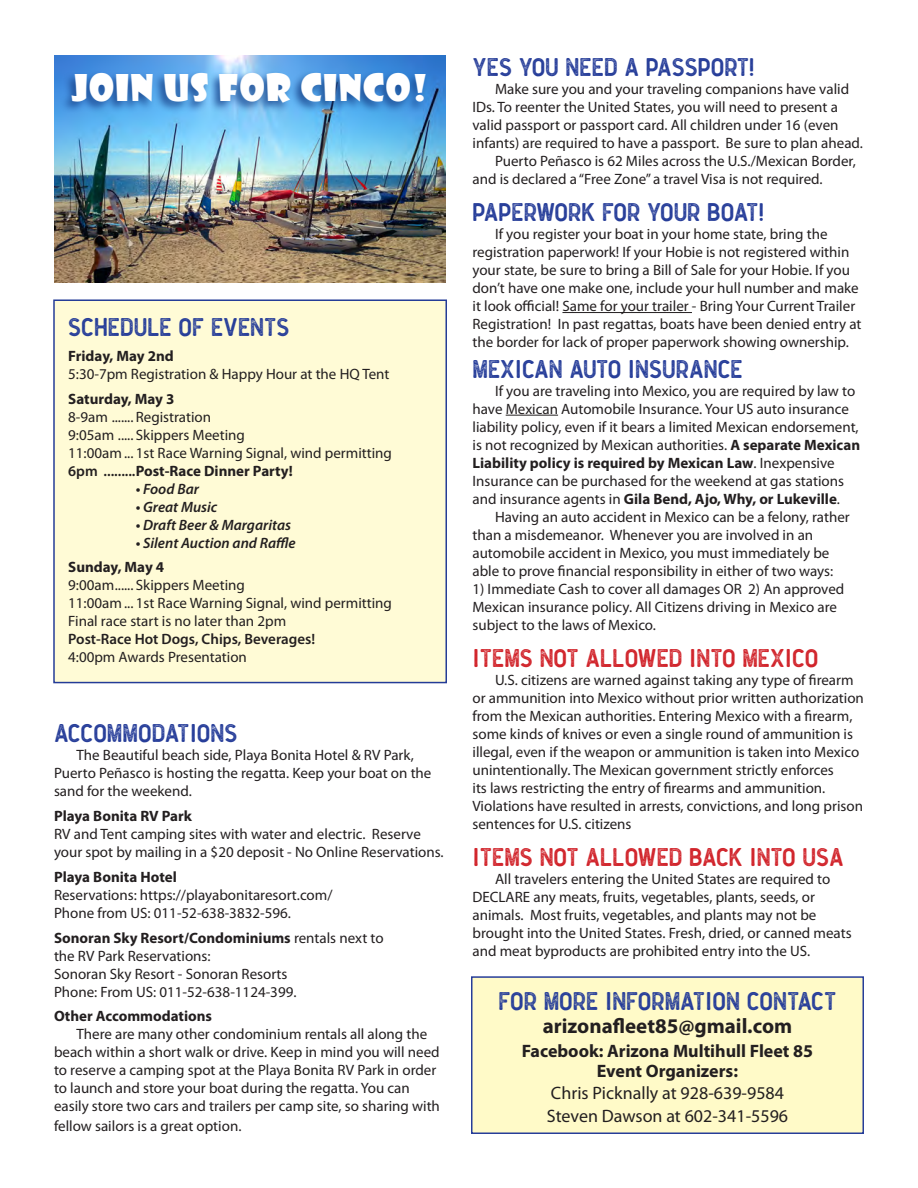
<style>
.page{position:relative;width:918px;height:1188px;background:#fff}
.page>*{position:absolute;margin:0;border:0;box-sizing:border-box;transform-origin:0 0}
.t1{font:36px "Showcard Gothic";letter-spacing:.04em;color:#fff}
.t2{font:25.5px "Florest Textured";color:#263d99}
.t3{font:25.5px "Florest Textured";color:#d1232a}
.t4{font:700 21px "Myriad Pro";color:#231f20}
.t5{font:18px "Myriad Pro";color:#231f20}
.t6{font:700 18px "Myriad Pro";color:#231f20}
.t7{font:15px/18px "Myriad Pro";color:#231f20}
.t8{font:700 15px "Myriad Pro";color:#231f20}
.t9{font:italic 600 15px "Myriad Pro";color:#231f20}
.t10{font:600 15px "Myriad Pro";color:#231f20}
.s1{font-weight:600}
.s2{font-weight:400}
.s3{font-weight:700}
</style>
<div class="page">
<hr style="left:562px;top:312px;width:130px;height:1px;background:#231f20">
<hr style="left:506px;top:415px;width:52px;height:1px;background:#231f20">
<div style="left:472px;top:977px;width:391px;height:156px;background:#fffac8"></div>
<div style="left:471px;top:976px;width:393px;height:158px;border:2px solid #263d99"></div>
<img style="left:54px;top:55px;width:391px;height:228px">
<div style="left:60px;top:70px;width:368px;height:45px;background:#1a478e;opacity:.83"></div>
<div style="left:54px;top:300px;width:392px;height:383px;background:#fffbd6"></div>
<div style="left:53px;top:299px;width:394px;height:384px;border:2px solid #243c97"></div>
<p class="t1" style="left:71px;top:64px;width:358px">JOIN US FOR CINCO!</p>
<p class="t2" style="left:68px;top:316px;width:223px">SCHEDULE OF EVENTS</p>
<p class="t8" style="left:68px;top:347px;width:107px">Friday, May 2nd</p>
<p class="t7" style="left:68px;top:365px;width:323px">5:30-7pm Registration &amp; Happy Hour at the HQ Tent</p>
<p class="t8" style="left:68px;top:390px;width:108px">Saturday, May 3</p>
<p class="t7" style="left:68px;top:408px;width:144px">8-9am ....... Registration</p>
<p class="t7" style="left:68px;top:426px;width:178px">9:05am ..... Skippers Meeting</p>
<p class="t7" style="left:68px;top:444px;width:325px">11:00am ... 1st Race Warning Signal, wind permitting</p>
<p class="t8" style="left:68px;top:462px;width:226px"><span class="s1">6pm .........</span>Post-Race Dinner Party!</p>
<p class="t9" style="left:136px;top:480px;width:65px">• Food Bar</p>
<p class="t9" style="left:136px;top:498px;width:83px">• Great Music</p>
<p class="t9" style="left:136px;top:516px;width:157px">• Draft Beer &amp; Margaritas</p>
<p class="t9" style="left:136px;top:534px;width:162px">• Silent Auction and Raffle</p>
<p class="t8" style="left:68px;top:559px;width:97px">Sunday, May 4</p>
<p class="t7" style="left:68px;top:577px;width:178px">9:00am...... Skippers Meeting</p>
<p class="t7" style="left:68px;top:595px;width:325px">11:00am ... 1st Race Warning Signal, wind permitting</p>
<p class="t7" style="left:68px;top:613px;width:219px">Final race start is no later than 2pm</p>
<p class="t10" style="left:68px;top:631px;width:248px">Post-Race Hot Dogs, Chips, Beverages!</p>
<p class="t7" style="left:68px;top:649px;width:180px">4:00pm Awards Presentation</p>
<p class="t2" style="left:54px;top:722px;width:185px">ACCOMMODATIONS</p>
<p class="t7" style="left:54px;top:747px;width:379px;text-indent:22px">The Beautiful beach side, Playa Bonita Hotel &amp; RV Park,<br>Puerto Peñasco is hosting the regatta. Keep your boat on the sand for the weekend.</p>
<p class="t8" style="left:54px;top:808px;width:139px">Playa Bonita RV Park</p>
<p class="t7" style="left:54px;top:825px;width:391px">RV and Tent camping sites with water and electric. Reserve your spot by mailing in a $20 deposit - No Online Reservations.</p>
<p class="t8" style="left:54px;top:868px;width:124px">Playa Bonita Hotel</p>
<p class="t7" style="left:54px;top:886px;width:280px">Reservations: https://playabonitaresort.com/</p>
<p class="t7" style="left:54px;top:904px;width:238px">Phone from US: 011-52-638-3832-596.</p>
<p class="t8" style="left:54px;top:929px;width:331px">Sonoran Sky Resort/Condominiums <span class="s2">rentals next to</span></p>
<p class="t7" style="left:54px;top:947px;width:158px">the RV Park Reservations:</p>
<p class="t7" style="left:54px;top:965px;width:235px">Sonoran Sky Resort - Sonoran Resorts</p>
<p class="t7" style="left:54px;top:983px;width:244px">Phone: From US: 011-52-638-1124-399.</p>
<p class="t8" style="left:54px;top:1008px;width:160px">Other Accommodations</p>
<p class="t7" style="left:54px;top:1026px;width:387px;text-indent:22px">There are many other condominium rentals all along the beach within a short walk or drive. Keep in mind you will need to reserve a camping spot at the Playa Bonita RV Park in order to launch and store your boat during the regatta. You can easily store two cars and trailers per camp site, so sharing with</p>
<p class="t7" style="left:54px;top:1117px;width:189px">fellow sailors is a great option.</p>
<p class="t2" style="left:472px;top:55px;width:283px">YES YOU NEED A PASSPORT!</p>
<p class="t7" style="left:472px;top:80px;width:392px;text-indent:22px">Make sure you and your traveling companions have valid IDs. To reenter the United States, you will need to present a valid passport or passport card. All children under 16 (even infants) are required to have a passport. Be sure to plan ahead.</p>
<p class="t7" style="left:472px;top:152px;width:385px;text-indent:22px">Puerto Peñasco is 62 Miles across the U.S./Mexican Border, and is declared a “Free Zone” a travel Visa is not required.</p>
<p class="t2" style="left:472px;top:201px;width:293px">PAPERWORK FOR YOUR BOAT!</p>
<p class="t7" style="left:472px;top:225px;width:390px;text-indent:22px">If you register your boat in your home state, bring the registration paperwork! If your Hobie is not registered within your state, be sure to bring a Bill of Sale for your Hobie. If you don’t have one make one, include your hull number and make it look official! Same for your trailer - Bring Your Current Trailer Registration! In past regattas, boats have been denied entry at the border for lack of proper paperwork showing ownership.</p>
<p class="t2" style="left:472px;top:357px;width:272px">MEXICAN AUTO INSURANCE</p>
<p class="t7" style="left:472px;top:382px;width:389px;text-indent:22px">If you are traveling into Mexico, you are required by law to have Mexican Automobile Insurance. Your US auto insurance liability policy, even if it bears a limited Mexican endorsement, is not recognized by Mexican authorities. <span class="s3">A separate Mexican Liability policy is required by Mexican Law</span>. Inexpensive Insurance can be purchased for the weekend at gas stations and insurance agents in <span class="s3">Gila Bend, Ajo, Why, or Lukeville</span>.</p>
<p class="t7" style="left:472px;top:508px;width:379px;text-indent:22px">Having an auto accident in Mexico can be a felony, rather than a misdemeanor. Whenever you are involved in an automobile accident in Mexico, you must immediately be able to prove financial responsibility in either of two ways:</p>
<p class="t7" style="left:472px;top:580px;width:373px">1) Immediate Cash to cover all damages OR 2) An approved<br>Mexican insurance policy. All Citizens driving in Mexico are subject to the laws of Mexico.</p>
<p class="t3" style="left:472px;top:647px;width:347px">ITEMS NOT ALLOWED INTO MEXICO</p>
<p class="t7" style="left:472px;top:671px;width:393px;text-indent:22px">U.S. citizens are warned against taking any type of firearm or ammunition into Mexico without prior written authorization from the Mexican authorities. Entering Mexico with a firearm, some kinds of knives or even a single round of ammunition is illegal, even if the weapon or ammunition is taken into Mexico unintentionally. The Mexican government strictly enforces<br>its laws restricting the entry of firearms and ammunition.<br>Violations have resulted in arrests, convictions, and long prison sentences for U.S. citizens</p>
<p class="t3" style="left:472px;top:846px;width:373px">ITEMS NOT ALLOWED BACK INTO USA</p>
<p class="t7" style="left:472px;top:871px;width:381px;text-indent:22px">All travelers entering the United States are required to DECLARE any meats, fruits, vegetables, plants, seeds, or animals. Most fruits, vegetables, and plants may not be brought into the United States. Fresh, dried, or canned meats and meat byproducts are prohibited entry into the US.</p>
<p class="t2" style="left:499px;top:990px;width:339px">FOR MORE INFORMATION CONTACT</p>
<p class="t4" style="left:543px;top:1015px;width:251px">arizonafleet85@gmail.com</p>
<p class="t6" style="left:522px;top:1040px;width:293px">Facebook: Arizona Multihull Fleet 85</p>
<p class="t6" style="left:597px;top:1061px;width:143px">Event Organizers:</p>
<p class="t5" style="left:551px;top:1084px;width:235px">Chris Picknally at 928-639-9584</p>
<p class="t5" style="left:547px;top:1106px;width:243px">Steven Dawson at 602-341-5596</p>
</div>
